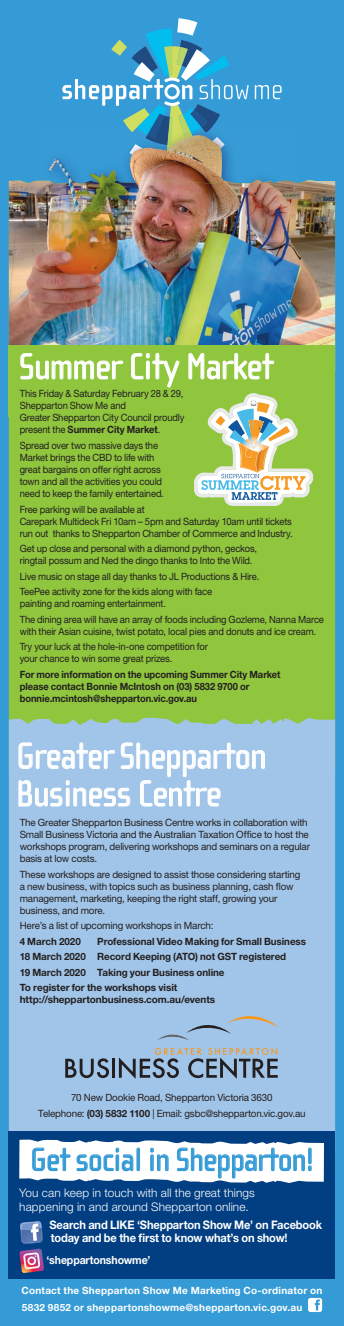
<style>
.page{position:relative;width:344px;height:1326px;background:#fff}
.page>*{position:absolute;margin:0;border:0;box-sizing:border-box;transform-origin:0 0}
.t1{font:37.5px/37.5px "Cholla Sans OT";letter-spacing:-.02em;color:#fff}
.t2{font:33.25px "Cholla Sans OT";letter-spacing:-.02em;color:#359bd6}
.t3{font:700 11.75px/12.9px "Helvetica Neue LT";letter-spacing:-.015em;color:#fff;scale:.94 1}
.t4{font:300 11.75px/14.1px "Helvetica Neue LT";letter-spacing:.01em;color:#fff}
.t5{font:700 11.25px "Helvetica Neue LT";letter-spacing:-.01em;color:#fff;scale:.94 1}
.t6{font:10px/12px "Helvetica Neue LT";letter-spacing:-.015em;color:#231f20;scale:.94 1}
.t7{font:10px/12px "Helvetica Neue LT";letter-spacing:-.015em;color:#231f20}
.t8{font:700 10px/15.5px "Helvetica Neue LT";letter-spacing:-.005em;color:#231f20}
.t9{font:700 10px/12px "Helvetica Neue LT";letter-spacing:-.005em;color:#231f20;scale:.94 1}
.t10{font:700 10px/16.1px "Helvetica Neue LT";letter-spacing:.025em;color:#fff}
.s1{font-weight:700}
</style>
<div class="page">
<div style="left:0;top:0;width:344px;height:1325px;background:#359bd6"></div>
<svg style="left:255px;top:85px;width:26px;height:14px"></svg>
<svg style="left:62px;top:18px;width:187px;height:117px"></svg>
<img style="left:49px;top:135px;width:183px;height:44px">
<div style="left:9px;top:417px;width:326px;height:298px;background:#8fc63e"></div>
<img style="left:9px;top:179px;width:326px;height:166px">
<div style="left:9px;top:715px;width:326px;height:415px;background:#a1c5e8"></div>
<svg style="left:18px;top:742px;width:247px;height:65px;background:#b0ceeb"></svg>
<svg style="left:65px;top:1058px;width:44px;height:19px"></svg>
<hr style="left:112px;top:1058px;width:3px;height:19px;background:#231f20">
<svg style="left:119px;top:1047px;width:159px;height:31px;background:#879aad"></svg>
<svg style="left:156px;top:1004px;width:123px;height:36px;background:#9fbfde"></svg>
<svg style="left:308px;top:1297px;width:14px;height:14px"></svg>
<div style="left:9px;top:1130px;width:326px;height:148px;background:#013e82"></div>
<svg style="left:19px;top:1139px;width:305px;height:43px;background:#ccdfed"></svg>
<svg style="left:19px;top:1221px;width:25px;height:51px"></svg>
<div style="left:9px;top:345px;width:326px;height:72px;background:#8fc63e"></div>
<svg style="left:20px;top:353px;width:103px;height:27px"></svg>
<svg style="left:131px;top:353px;width:49px;height:35px"></svg>
<svg style="left:188px;top:353px;width:86px;height:27px"></svg>
<svg style="left:194px;top:393px;width:119px;height:113px;background:#b8d092"></svg>
<h1 class="t1" style="left:19px;top:348px;width:256px">Summer City Market</h1>
<p class="t6" style="left:20px;top:387px;width:177px">This Friday &amp; Saturday February 28 &amp; 29, Shepparton Show Me and<br>Greater Shepparton City Council proudly present the <span class="s1">Summer City Market</span>.</p>
<p class="t6" style="left:20px;top:439px;width:155px">Spread over two massive days the Market brings the CBD to life with great bargains on offer right across town and all the activities you could need to keep the family entertained.</p>
<p class="t6" style="left:20px;top:503px;width:292px">Free parking will be available at<br>Carepark Multideck Fri 10am – 5pm and Saturday 10am until tickets run out thanks to Shepparton Chamber of Commerce and Industry.</p>
<p class="t6" style="left:20px;top:542px;width:254px">Get up close and personal with a diamond python, geckos, ringtail possum and Ned the dingo thanks to Into the Wild.</p>
<p class="t6" style="left:20px;top:568px;width:256px;line-height:15.5px">Live music on stage all day thanks to JL Productions &amp; Hire.<br>TeePee activity zone for the kids along with face</p>
<p class="t6" style="left:20px;top:595px;width:325px;line-height:15.5px">painting and roaming entertainment.<br>The dining area will have an array of foods including Gozleme, Nanna Marce</p>
<p class="t6" style="left:20px;top:623px;width:317px;line-height:15.5px">with their Asian cuisine, twist potato, local pies and donuts and ice cream.<br>Try your luck at the hole-in-one competition for</p>
<p class="t6" style="left:20px;top:652px;width:164px">your chance to win some great prizes.</p>
<p class="t9" style="left:20px;top:668px;width:279px">For more information on the upcoming Summer City Market please contact Bonnie McIntosh on (03) 5832 9700 or bonnie.mcintosh@shepparton.vic.gov.au</p>
<h1 class="t1" style="left:16px;top:737px;width:252px">Greater Shepparton<br>Business Centre</h1>
<p class="t7" style="left:20px;top:816px;width:292px">The Greater Shepparton Business Centre works in collaboration with Small Business Victoria and the Australian Taxation Office to host the workshops program, delivering workshops and seminars on a regular basis at low costs.</p>
<p class="t7" style="left:20px;top:867px;width:282px">These workshops are designed to assist those considering starting a new business, with topics such as business planning, cash flow management, marketing, keeping the right staff, growing your business, and more.</p>
<p class="t7" style="left:20px;top:919px;width:195px">Here’s a list of upcoming workshops in March:</p>
<p class="t8" style="left:20px;top:933px;width:63px">4 March 2020</p>
<p class="t8" style="left:20px;top:933px;width:288px;text-indent:78px">Pr ofessional Video Making for Small Business 18 March 2020 Record Keeping (ATO) not GST registered<br>19 March 2020 Taking your Business online<br>To register for the workshops visit</p>
<p class="t8" style="left:20px;top:991px;width:197px">http://sheppartonbusiness.com.au/events</p>
<p class="t7" style="left:38px;top:1089px;width:269px;line-height:15.5px;text-align:center">70 New Dookie Road, Shepparton Victoria 3630<br>Telephone: <span class="s1">(03) 5832 1100</span> | Email: gsbc@shepparton.vic.gov.au</p>
<h2 class="t2" style="left:30px;top:1141px;width:285px">Get social in Shepparton!</h2>
<p class="t4" style="left:19px;top:1185px;width:237px">You can keep in touch with all the great things happening in and around Shepparton online.</p>
<p class="t3" style="left:49px;top:1217px;width:291px">Search and LIKE ‘Shepparton Show Me’ on Facebook today and be the first to know what’s on show!</p>
<p class="t5" style="left:46px;top:1252px;width:112px">‘sheppartonshowme’</p>
<p class="t10" style="left:21px;top:1282px;width:302px">Contact the Shepparton Show Me Marketing Co-ordinator on<br>5832 9852 or sheppartonshowme@shepparton.vic.gov.au</p>
</div>
